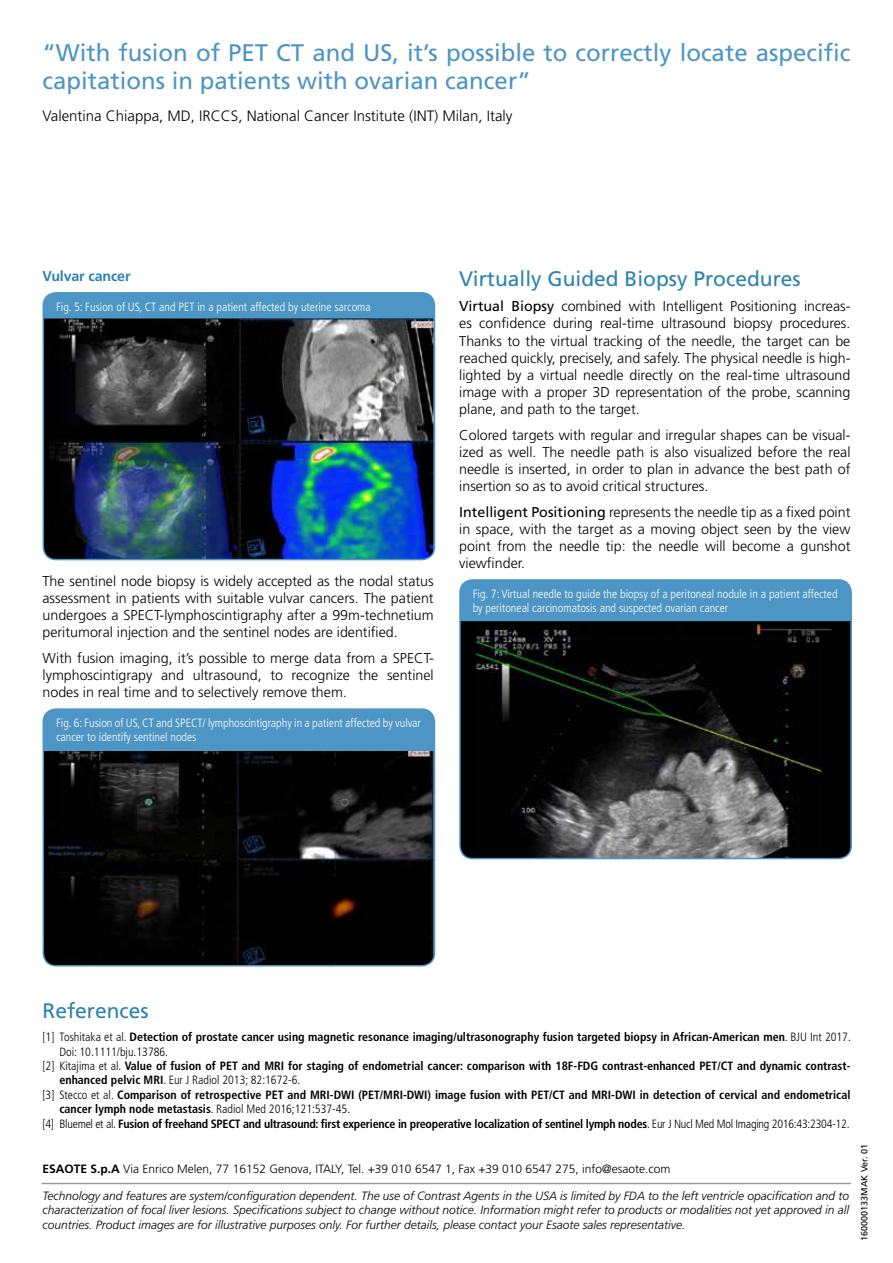
<style>
.page{position:relative;width:893px;height:1263px;background:#fff}
.page>*{position:absolute;margin:0;border:0;box-sizing:border-box;transform-origin:0 0}
.t1{font:24px/28.8px "Frutiger";color:#4d95c4}
.t2{font:21px "Frutiger";color:#2d82b0}
.t3{font:300 15px "Frutiger";color:#000}
.t4{font:300 14.25px/17.1px "Frutiger";color:#000;text-align:justify}
.t5{font:700 14.25px "Frutiger";letter-spacing:-.01em;color:#2d82b0}
.t6{font:700 condensed 12px "Frutiger";color:#000}
.t7{font:italic 300 12px/14.4px "Frutiger";color:#000;text-align:justify}
.t8{font:300 condensed 12px/14.4px "Frutiger";color:#fff}
.t9{font:700 condensed 12px "Frutiger";letter-spacing:-.02em;color:#000}
.t10{font:300 condensed 12px "Frutiger";color:#000}
.t11{font:300 12px "Frutiger";color:#000}
.t12{font:9px "Frutiger";color:#000}
.s1{font-weight:400}
.s2{font-weight:300}
.s3{font-weight:700}
</style>
<div class="page">
<hr style="left:42px;top:1183px;width:808px;height:1px;background:#9d9d9c">
<div style="left:43px;top:293px;width:391px;height:26px;background:#4d95c4"></div>
<img style="left:43px;top:318px;width:391px;height:242px">
<div style="left:43px;top:292px;width:392px;height:268px;border:2px solid #4d95c4;border-radius:13px"></div>
<img style="left:43px;top:751px;width:391px;height:215px">
<div style="left:43px;top:709px;width:391px;height:42px;background:#4d95c4"></div>
<div style="left:43px;top:708px;width:392px;height:258px;border:2px solid #4d95c4;border-radius:13px"></div>
<div style="left:460px;top:580px;width:390px;height:41px;background:#4d95c4"></div>
<img style="left:462px;top:621px;width:389px;height:237px">
<div style="left:459px;top:579px;width:393px;height:280px;border:2px solid #4d95c4;border-radius:13px"></div>
<h1 class="t1" style="left:43px;top:38px;width:809px">“With fusion of PET CT and US, it’s possible to correctly locate aspecific capitations in patients with ovarian cancer”</h1>
<p class="t3" style="left:43px;top:108px;width:472px">Valentina Chiappa, MD, IRCCS, National Cancer Institute (INT) Milan, Italy</p>
<p class="t5" style="left:43px;top:267px;width:90px">Vulvar cancer</p>
<p class="t8" style="left:56px;top:299px;width:316px">Fig. 5: Fusion of US, CT and PET in a patient affected by uterine sarcoma</p>
<p class="t4" style="left:43px;top:573px;width:393px">The sentinel node biopsy is widely accepted as the nodal status assessment in patients with suitable vulvar cancers. The patient undergoes a SPECT-lymphoscintigraphy after a 99m-technetium peritumoral injection and the sentinel nodes are identified.</p>
<p class="t4" style="left:43px;top:650px;width:393px">With fusion imaging, it’s possible to merge data from a SPECT&shy;lymphoscintigrapy and ultrasound, to recognize the sentinel nodes in real time and to selectively remove them.</p>
<p class="t8" style="left:56px;top:716px;width:366px">Fig. 6: Fusion of US, CT and SPECT/ lymphoscintigraphy in a patient affected by vulvar cancer to identify sentinel nodes</p>
<h2 class="t2" style="left:459px;top:266px;width:343px">Virtually Guided Biopsy Procedures</h2>
<p class="t4" style="left:459px;top:298px;width:393px"><span class="s1">Virtual Biopsy</span> combined with Intelligent Positioning increas&shy;es confidence during real-time ultrasound biopsy procedures.<br>Thanks to the virtual tracking of the needle, the target can be reached quickly, precisely, and safely. The physical needle is high&shy;lighted by a virtual needle directly on the real-time ultrasound image with a proper 3D representation of the probe, scanning plane, and path to the target.</p>
<p class="t4" style="left:459px;top:426px;width:393px">Colored targets with regular and irregular shapes can be visual&shy;ized as well. The needle path is also visualized before the real needle is inserted, in order to plan in advance the best path of insertion so as to avoid critical structures.</p>
<p class="t4" style="left:459px;top:503px;width:393px"><span class="s1">Intelligent Positioning</span> represents the needle tip as a fixed point in space, with the target as a moving object seen by the view point from the needle tip: the needle will become a gunshot viewfinder.</p>
<p class="t8" style="left:473px;top:586px;width:366px">Fig. 7: Virtual needle to guide the biopsy of a peritoneal nodule in a patient affected by peritoneal carcinomatosis and suspected ovarian cancer</p>
<h2 class="t2" style="left:43px;top:999px;width:108px">References</h2>
<p class="t6" style="left:43px;top:1030px;width:810px"><span class="s2">[1] Toshitaka et al.</span> Detection of prostate cancer using magnetic resonance imaging/ultrasonography fusion targeted biopsy in African-American men<span class="s2">. BJU Int 2017.</span></p>
<p class="t10" style="left:60px;top:1044px;width:110px">Doi: 10.1111/bju.13786.</p>
<p class="t6" style="left:43px;top:1059px;width:809px"><span class="s2">[2] Kitajima et al.</span> Value of fusion of PET and MRI for staging of endometrial cancer: comparison with 18F-FDG contrast-enhanced PET/CT and dynamic contrast-</p>
<p class="t10" style="left:60px;top:1073px;width:242px"><span class="s3">enhanced pelvic MRI</span>. Eur J Radiol 2013; 82:1672-6.</p>
<p class="t6" style="left:43px;top:1087px;width:809px"><span class="s2">[3] Stecco et al.</span> Comparison of retrospective PET and MRI-DWI (PET/MRI-DWI) image fusion with PET/CT and MRI-DWI in detection of cervical and endometrical</p>
<p class="t10" style="left:60px;top:1102px;width:292px"><span class="s3">cancer lymph node metastasis</span>. Radiol Med 2016;121:537-45.</p>
<p class="t9" style="left:43px;top:1116px;width:808px"><span class="s2">[4] Bluemel et al.</span> Fusion of freehand SPECT and ultrasound: first experience in preoperative localization of sentinel lymph nodes<span class="s2">. Eur J Nucl Med Mol Imaging 2016:43:2304-12.</span></p>
<p class="t11" style="left:43px;top:1162px;width:630px"><span class="s3">ESAOTE S.p.A</span> Via Enrico Melen, 77 16152 Genova, ITALY, Tel. +39 010 6547 1, Fax +39 010 6547 275, info@esaote.com</p>
<p class="t7" style="left:43px;top:1189px;width:808px">Technology and features are system/configuration dependent. The use of Contrast Agents in the USA is limited by FDA to the left ventricle opacification and to characterization of focal liver lesions. Specifications subject to change without notice. Information might refer to products or modalities not yet approved in all countries. Product images are for illustrative purposes only. For further details, please contact your Esaote sales representative.</p>
<p class="t12" style="left:859px;top:1241px;width:98px;rotate:-90deg">160000133MAK Ver. 01</p>
</div>
